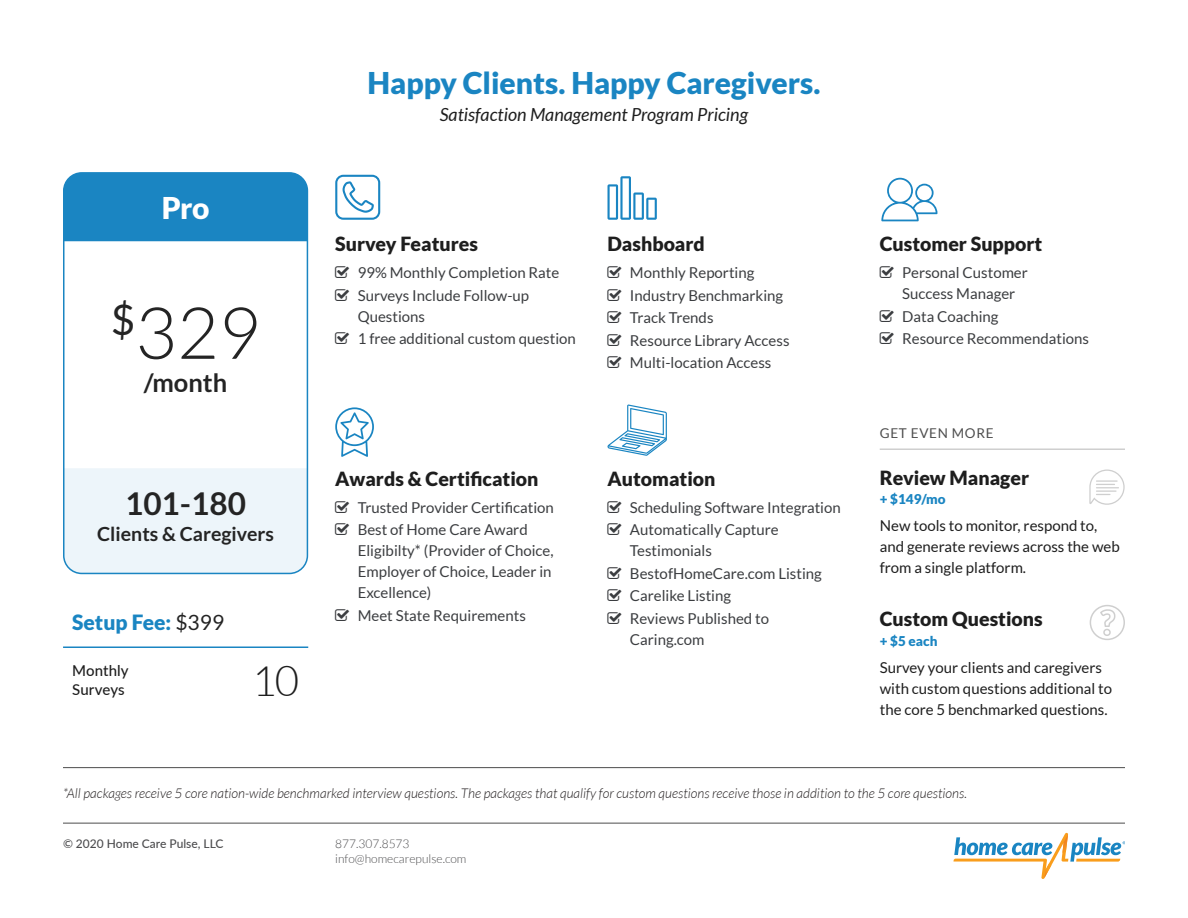
<style>
.page{position:relative;width:1188px;height:918px;background:#fff}
.page>*{position:absolute;margin:0;border:0;box-sizing:border-box;transform-origin:0 0}
.t1{font:300 72px "Lato";color:#242424}
.t2{font:300 42px "Lato";color:#1e1e1e}
.t3{font:700 31.5px "Lato";color:#242424}
.t4{font:900 30px "Lato";color:#1a85c2}
.t5{font:900 30px "Lato";color:#fff}
.t6{font:700 25.5px "Lato";color:#242424}
.t7{font:900 21px "Lato";color:#1a85c2}
.t8{font:900 19.5px "Lato";color:#1e1e1e}
.t9{font:700 19.5px "Lato";color:#242424}
.t10{font:italic 18px "Lato";color:#1e1e1e}
.t11{font:15px/22.5px "Lato";color:#3b3d40}
.t12{font:15px/21px "Lato";color:#1e1e1e}
.t13{font:500 15px/19.5px "Lato";letter-spacing:.005em;color:#1e1e1e}
.t14{font:italic 300 13.5px "Lato";color:#221e1f}
.t15{font:900 13.5px "Lato";color:#1a85c2}
.t16{font:13.5px "Lato";letter-spacing:.05em;color:#4d4d4d}
.t17{font:300 12px/14.4px "Lato";color:#4d4d4f}
.t18{font:500 12px "Lato";color:#4d4d4f}
.s1{font-weight:400;color:#242424}
</style>
<div class="page">
<hr style="left:63px;top:823px;width:1062px;height:1px;background:#4d4d4d">
<svg style="left:953px;top:833px;width:172px;height:46px"></svg>
<svg style="left:335px;top:407px;width:39px;height:50px"></svg>
<svg style="left:881px;top:178px;width:56px;height:43px"></svg>
<svg style="left:607px;top:176px;width:50px;height:44px"></svg>
<svg style="left:335px;top:175px;width:45px;height:45px"></svg>
<hr style="left:63px;top:646px;width:245px;height:2px;background:#1a85c2">
<hr style="left:880px;top:448px;width:245px;height:2px;background:#cfcfcf">
<hr style="left:63px;top:767px;width:1062px;height:1px;background:#4d4d4d">
<svg style="left:608px;top:405px;width:59px;height:51px"></svg>
<svg style="left:1089px;top:470px;width:36px;height:35px"></svg>
<svg style="left:1090px;top:605px;width:35px;height:35px"></svg>
<div style="left:64px;top:173px;width:244px;height:68px;background:#1a85c2"></div>
<div style="left:64px;top:468px;width:244px;height:106px;background:#edf5fa"></div>
<div style="left:63px;top:172px;width:245px;height:402px;border:2px solid #1a85c2;border-radius:18px"></div>
<h3 class="t5" style="left:162px;top:190px;width:49px">Pro</h3>
<h1 class="t1" style="left:111px;top:294px;width:151px"><sup>$</sup>329</h1>
<h3 class="t6" style="left:144px;top:369px;width:85px">/month</h3>
<h3 class="t3" style="left:125px;top:485px;width:122px">101-180</h3>
<h3 class="t9" style="left:97px;top:523px;width:178px">Clients &amp; Caregivers</h3>
<h3 class="t7" style="left:72px;top:610px;width:154px">Setup Fee: <span class="s1">$399</span></h3>
<p class="t13" style="left:72px;top:660px;width:58px">Monthly<br>Surveys</p>
<h2 class="t2" style="left:252px;top:659px;width:48px">10</h2>
<h3 class="t4" style="left:367px;top:65px;width:455px">Happy Clients. Happy Caregivers.</h3>
<p class="t10" style="left:440px;top:105px;width:310px">Satisfaction Management Program Pricing</p>
<h3 class="t8" style="left:335px;top:233px;width:144px">Survey Features</h3>
<p class="t11" style="left:358px;top:261px;width:203px">99% Monthly Completion Rate<br>Surveys Include Follow-up</p>
<p class="t11" style="left:358px;top:305px;width:220px">Questions<br>1 free additional custom question</p>
<h3 class="t8" style="left:608px;top:233px;width:99px">Dashboard</h3>
<p class="t11" style="left:630px;top:261px;width:161px">Monthly Reporting<br>Industry Benchmarking<br>Track Trends<br>Resource Library Access<br>Multi-location Access</p>
<h3 class="t8" style="left:335px;top:467px;width:205px">Awards &amp; Certification</h3>
<p class="t11" style="left:358px;top:496px;width:198px">Trusted Provider Certification<br>Best of Home Care Award</p>
<p class="t11" style="left:358px;top:540px;width:197px;line-height:21px">Eligibilty* (Provider of Choice,<br>Employer of Choice, Leader in<br>Excellence)</p>
<p class="t11" style="left:358px;top:604px;width:170px">Meet State Requirements</p>
<h3 class="t8" style="left:608px;top:467px;width:110px">Automation</h3>
<p class="t11" style="left:630px;top:496px;width:212px">Scheduling Software Integration<br>Automatically Capture</p>
<p class="t11" style="left:630px;top:540px;width:193px">Testimonials<br>BestofHomeCare.com Listing<br>Carelike Listing<br>Reviews Published to</p>
<p class="t11" style="left:630px;top:628px;width:76px">Caring.com</p>
<h3 class="t8" style="left:880px;top:233px;width:164px">Customer Support</h3>
<p class="t11" style="left:902px;top:262px;width:127px;line-height:21px">Personal Customer<br>Success Manager</p>
<p class="t11" style="left:902px;top:305px;width:188px">Data Coaching<br>Resource Recommendations</p>
<p class="t16" style="left:880px;top:426px;width:115px">GET EVEN MORE</p>
<h3 class="t8" style="left:880px;top:466px;width:151px">Review Manager</h3>
<p class="t15" style="left:880px;top:491px;width:67px">+ $149/mo</p>
<p class="t12" style="left:880px;top:515px;width:241px">New tools to monitor, respond to, and generate reviews across the web from a single platform.</p>
<h3 class="t8" style="left:880px;top:608px;width:165px">Custom Questions</h3>
<p class="t15" style="left:880px;top:633px;width:59px">+ $5 each</p>
<p class="t12" style="left:880px;top:657px;width:234px">Survey your clients and caregivers with custom questions additional to the core 5 benchmarked questions.</p>
<p class="t14" style="left:63px;top:786px;width:906px">*All packages receive 5 core nation-wide benchmarked interview questions. The packages that qualify for custom questions receive those in addition to the 5 core questions.</p>
<p class="t18" style="left:63px;top:835px;width:162px">© 2020 Home Care Pulse, LLC</p>
<p class="t17" style="left:335px;top:837px;width:133px">877.307.8573 info@homecarepulse.com</p>
</div>
